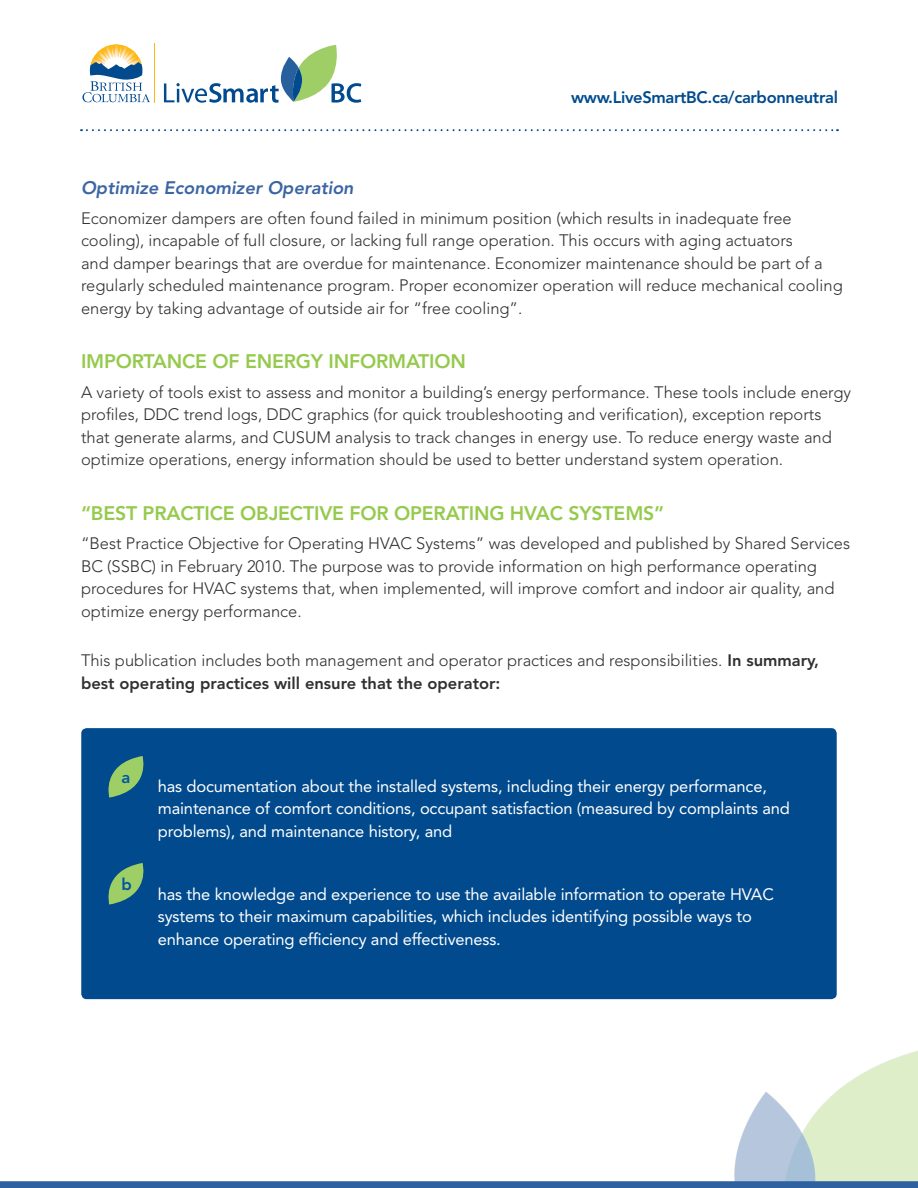
<style>
.page{position:relative;width:918px;height:1188px;background:#fff}
.page>*{position:absolute;margin:0;border:0;box-sizing:border-box;transform-origin:0 0}
.body{font:800 19.5px "Avenir LT Std";letter-spacing:-.01em;color:#96ca4e}
.L2_header{font:italic 800 18px "Avenir LT Std";color:#3b65a3}
.body-2{font:300 16.5px/22.5px "Avenir LT Std";color:#312f30}
.body-3{font:16.5px/22.5px "Avenir LT Std";letter-spacing:-.01em;color:#fff}
.t1{font:800 16.5px "Avenir LT Std";letter-spacing:-.02em;color:#004a8d}
.body-4{font:800 16.5px "Avenir LT Std";color:#0155a5}
.s1{font-weight:800}
</style>
<div class="page">
<img style="left:734px;top:1051px;width:184px;height:130px">
<svg style="left:82px;top:44px;width:68px;height:58px"></svg>
<svg style="left:164px;top:45px;width:197px;height:58px"></svg>
<hr style="left:154px;top:43px;width:1px;height:59px;background:#fcb814">
<svg style="left:81px;top:129px;width:757px;height:2px"></svg>
<svg style="left:0;top:1181px;width:918px;height:7px;background:#3565a2"></svg>
<div style="left:81px;top:728px;width:756px;height:271px;background:#004a8d;border-radius:5px"></div>
<svg style="left:108px;top:756px;width:36px;height:42px"></svg>
<svg style="left:108px;top:863px;width:36px;height:42px"></svg>
<p class="t1" style="left:571px;top:88px;width:268px">www.LiveSmartBC.ca/carbonneutral</p>
<p class="L2_header" style="left:81px;top:177px;width:274px">Optimize Economizer Operation</p>
<p class="body-2" style="left:81px;top:207px;width:763px">Economizer dampers are often found failed in minimum position (which results in inadequate free cooling), incapable of full closure, or lacking full range operation. This occurs with aging actuators<br>and damper bearings that are overdue for maintenance. Economizer maintenance should be part of a regularly scheduled maintenance program. Proper economizer operation will reduce mechanical cooling energy by taking advantage of outside air for “free cooling”.</p>
<p class="body" style="left:81px;top:350px;width:387px">IMPORTANCE OF ENERGY INFORMATION</p>
<p class="body-2" style="left:81px;top:381px;width:772px">A variety of tools exist to assess and monitor a building’s energy performance. These tools include energy profiles, DDC trend logs, DDC graphics (for quick troubleshooting and verification), exception reports that generate alarms, and CUSUM analysis to track changes in energy use. To reduce energy waste and optimize operations, energy information should be used to better understand system operation.</p>
<p class="body" style="left:81px;top:501px;width:585px">“BEST PRACTICE OBJECTIVE FOR OPERATING HVAC SYSTEMS”</p>
<p class="body-2" style="left:81px;top:532px;width:771px">“Best Practice Objective for Operating HVAC Systems” was developed and published by Shared Services BC (SSBC) in February 2010. The purpose was to provide information on high performance operating procedures for HVAC systems that, when implemented, will improve comfort and indoor air quality, and optimize energy performance.</p>
<p class="body-2" style="left:81px;top:649px;width:740px">This publication includes both management and operator practices and responsibilities. <span class="s1">In summary, best operating practices will ensure that the operator:</span></p>
<p class="body-4" style="left:121px;top:767px;width:10px">a</p>
<p class="body-4" style="left:121px;top:874px;width:12px">b</p>
<p class="body-3" style="left:158px;top:775px;width:634px">has documentation about the installed systems, including their energy performance, maintenance of comfort conditions, occupant satisfaction (measured by complaints and problems), and maintenance history, and</p>
<p class="body-3" style="left:158px;top:883px;width:618px">has the knowledge and experience to use the available information to operate HVAC systems to their maximum capabilities, which includes identifying possible ways to enhance operating efficiency and effectiveness.</p>
</div>
